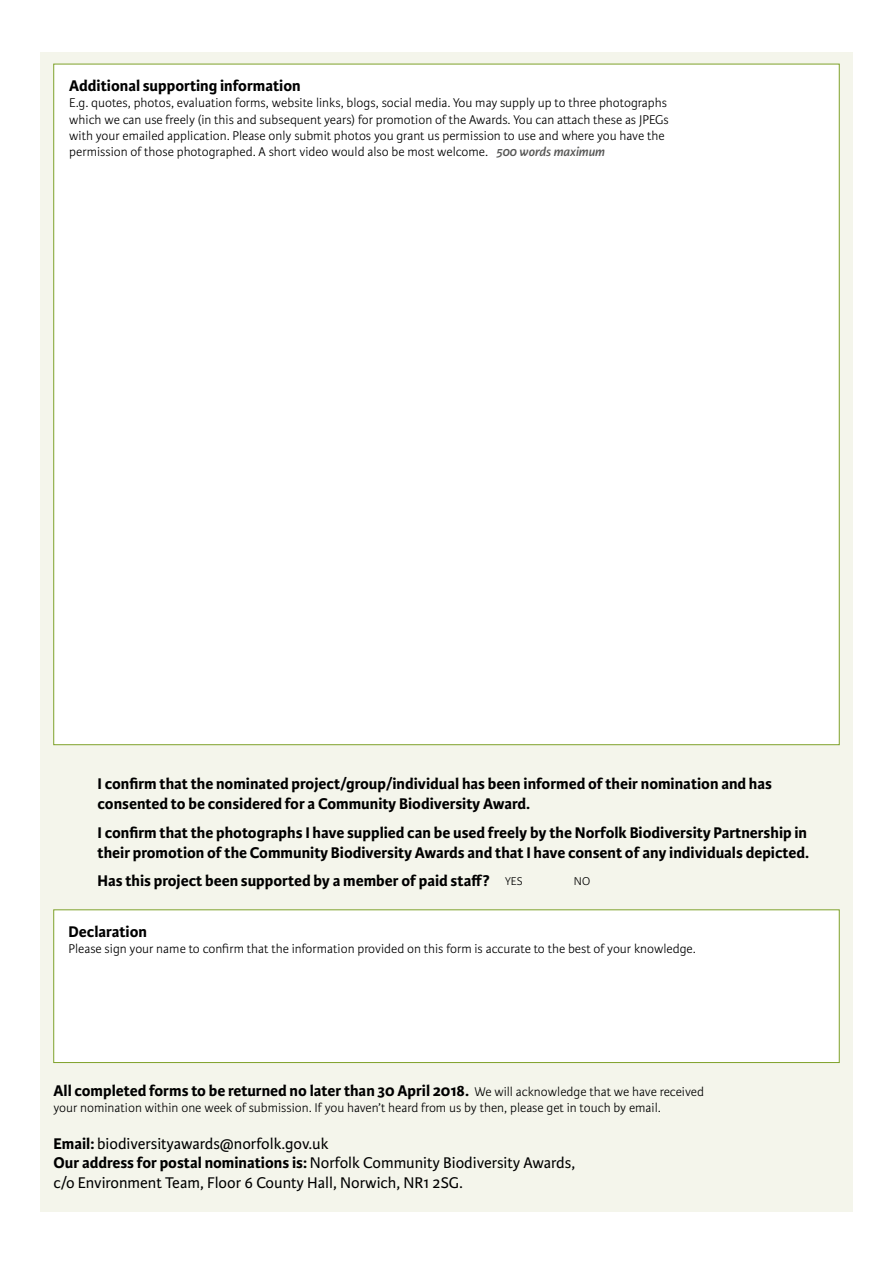
<style>
.page{position:relative;width:893px;height:1263px;background:#fff}
.page>*{position:absolute;margin:0;border:0;box-sizing:border-box;transform-origin:0 0}
.t1{font:700 16.5px/19.8px "Karmina Sans";color:#000}
.t2{font:16.5px/19.8px "Karmina Sans";color:#000}
.t3{font:300 13.5px/16.2px "Karmina Sans";color:#000}
.t4{font:300 12px "Karmina Sans";color:#000}
.s1{font-weight:600;font-style:italic;color:#575756}
.s2{font-weight:300;font-size:12px}
.s3{font-weight:300;font-size:13.5px}
.s4{font-weight:700}
</style>
<div class="page">
<div style="left:40px;top:52px;width:813px;height:1159px;background:#f4f5eb"></div>
<div style="left:54px;top:64px;width:785px;height:681px;background:#fff"></div>
<div style="left:54px;top:910px;width:785px;height:153px;background:#fff;border:1px solid #7fa22b"></div>
<p class="t1" style="left:69px;top:76px;width:233px">Additional supporting information</p>
<p class="t3" style="left:69px;top:95px;width:601px">E.g. quotes, photos, evaluation forms, website links, blogs, social media. You may supply up to three photographs which we can use freely (in this and subsequent years) for promotion of the Awards. You can attach these as JPEGs with your emailed application. Please only submit photos you grant us permission to use and where you have the permission of those photographed. A short video would also be most welcome. <span class="s1">500 words maximum</span></p>
<p class="t1" style="left:98px;top:774px;width:676px">I confirm that the nominated project/group/individual has been informed of their nomination and has consented to be considered for a Community Biodiversity Award.</p>
<p class="t1" style="left:98px;top:823px;width:713px">I confirm that the photographs I have supplied can be used freely by the Norfolk Biodiversity Partnership in their promotion of the Community Biodiversity Awards and that I have consent of any individuals depicted.</p>
<p class="t1" style="left:98px;top:871px;width:426px">Has this project been supported by a member of paid staff? <span class="s2">YES</span></p>
<p class="t4" style="left:574px;top:874px;width:18px">NO</p>
<p class="t1" style="left:69px;top:922px;width:80px">Declaration</p>
<p class="t3" style="left:69px;top:941px;width:629px">Please sign your name to confirm that the information provided on this form is accurate to the best of your knowledge.</p>
<p class="t1" style="left:54px;top:1081px;width:652px">All completed forms to be returned no later than 30 April 2018. <span class="s3">We will acknowledge that we have received</span></p>
<p class="t3" style="left:54px;top:1100px;width:609px">your nomination within one week of submission. If you haven’t heard from us by then, please get in touch by email.</p>
<p class="t2" style="left:54px;top:1134px;width:523px"><span class="s4">Email:</span> biodiversityawards@norfolk.gov.uk<br><span class="s4">Our address for postal nominations is:</span> Norfolk Community Biodiversity Awards, c/o Environment Team, Floor 6 County Hall, Norwich, NR1 2SG.</p>
</div>
